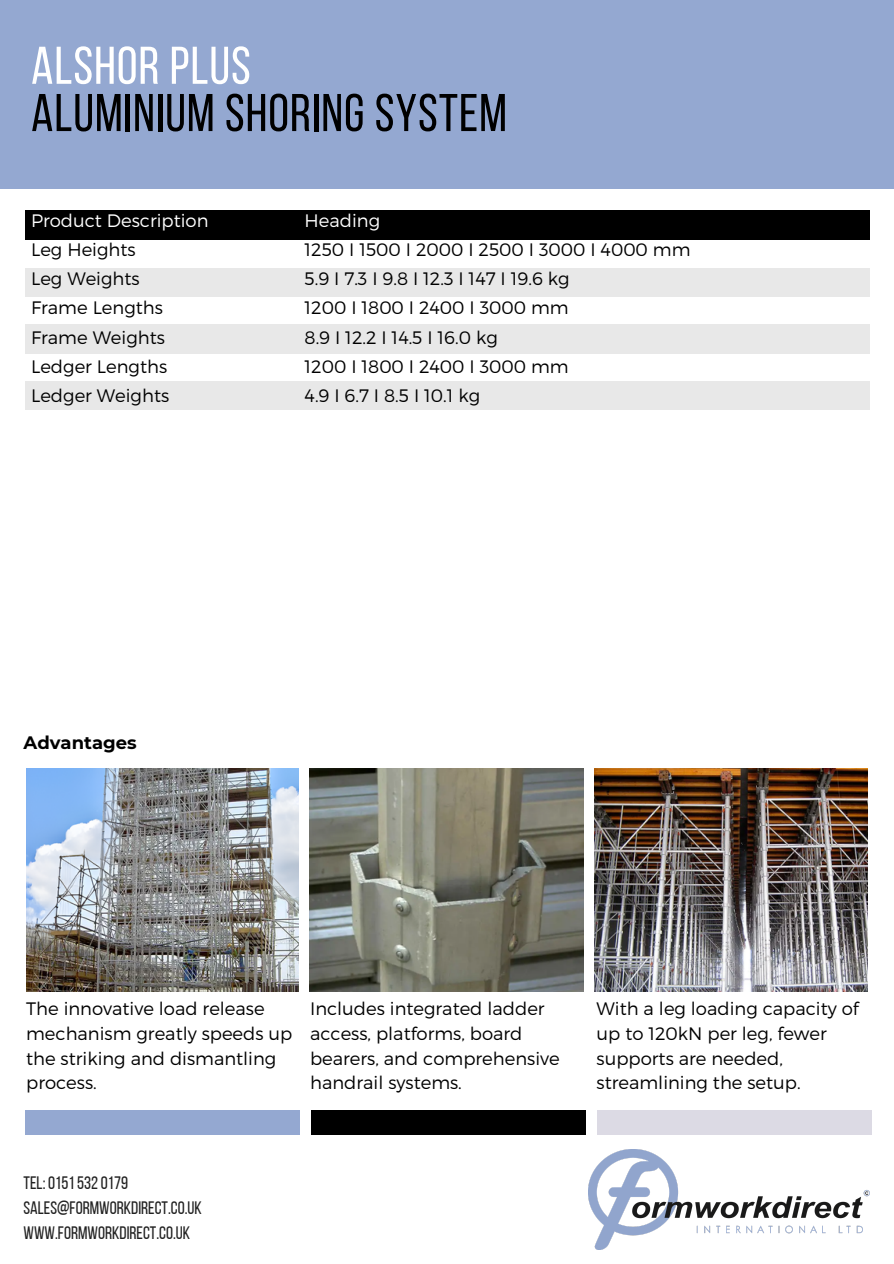
<style>
.page{position:relative;width:894px;height:1264px;background:#fff}
.page>*{position:absolute;margin:0;border:0;box-sizing:border-box;transform-origin:0 0}
.t1{font:52.95px/47.2px "Bebas Neue";letter-spacing:.02em;color:#000}
.t2{font:300 18px/24.8px "Montserrat";color:#000}
.t3{font:18px "Bebas Neue";color:#222}
.t4{font:300 18px "Montserrat";color:#fff}
.t5{font:700 18px "Montserrat";color:#000}
.s1{color:#fff}
</style>
<div class="page">
<div style="left:0;top:0;width:893px;height:189px;background:#94a8d1"></div>
<img style="left:588px;top:1149px;width:281px;height:100px">
<div style="left:25px;top:1109px;width:274px;height:25px;background:#94a8d1"></div>
<div style="left:310px;top:1109px;width:275px;height:25px;background:#000"></div>
<div style="left:596px;top:1109px;width:275px;height:25px;background:#dcdae4"></div>
<img style="left:594px;top:768px;width:273px;height:223px">
<img style="left:310px;top:768px;width:273px;height:223px">
<img style="left:27px;top:768px;width:271px;height:223px">
<div style="left:25px;top:211px;width:844px;height:29px;background:#000"></div>
<div style="left:25px;top:268px;width:844px;height:28px;background:#e8e8e8"></div>
<div style="left:25px;top:324px;width:844px;height:29px;background:#e8e8e8"></div>
<div style="left:25px;top:382px;width:844px;height:28px;background:#e8e8e8"></div>
<p class="t1" style="left:31px;top:47px;width:477px"><span class="s1">ALSHOR PLUS<br></span>ALUMINIUM SHORING SYSTEM</p>
<p class="t4" style="left:31px;top:208px;width:179px">Product Description</p>
<p class="t2" style="left:31px;top:236px;width:106px">Leg Heights</p>
<p class="t2" style="left:31px;top:265px;width:110px">Leg Weights</p>
<p class="t2" style="left:31px;top:295px;width:133px">Frame Lengths</p>
<p class="t2" style="left:31px;top:324px;width:135px">Frame Weights</p>
<p class="t2" style="left:31px;top:353px;width:138px">Ledger Lengths</p>
<p class="t2" style="left:31px;top:382px;width:140px">Ledger Weights</p>
<p class="t4" style="left:304px;top:208px;width:77px">Heading</p>
<p class="t2" style="left:304px;top:236px;width:387px">1250 I 1500 I 2000 I 2500 I 3000 I 4000 mm</p>
<p class="t2" style="left:304px;top:265px;width:266px">5.9 I 7.3 I 9.8 I 12.3 I 147 I 19.6 kg</p>
<h2 class="t2" style="left:304px;top:295px;width:265px">1200 I 1800 I 2400 I 3000 mm</h2>
<p class="t2" style="left:304px;top:324px;width:195px">8.9 I 12.2 I 14.5 I 16.0 kg</p>
<p class="t2" style="left:304px;top:353px;width:265px">1200 I 1800 I 2400 I 3000 mm</p>
<p class="t2" style="left:304px;top:382px;width:177px">4.9 I 6.7 I 8.5 I 10.1 kg</p>
<p class="t5" style="left:24px;top:731px;width:115px">Advantages</p>
<p class="t2" style="left:26px;top:995px;width:267px">The innovative load release mechanism greatly speeds up the striking and dismantling process.</p>
<p class="t2" style="left:310px;top:995px;width:251px">Includes integrated ladder access, platforms, board bearers, and comprehensive handrail systems.</p>
<p class="t2" style="left:596px;top:995px;width:263px">With a leg loading capacity of up to 120kN per leg, fewer supports are needed, streamlining the setup.</p>
<p class="t3" style="left:24px;top:1175px;width:106px">TEL: 0151 532 0179</p>
<p class="t3" style="left:24px;top:1200px;width:180px">SALES@FORMWORKDIRECT.CO.UK</p>
<p class="t3" style="left:24px;top:1225px;width:168px">WWW.FORMWORKDIRECT.CO.UK</p>
</div>
